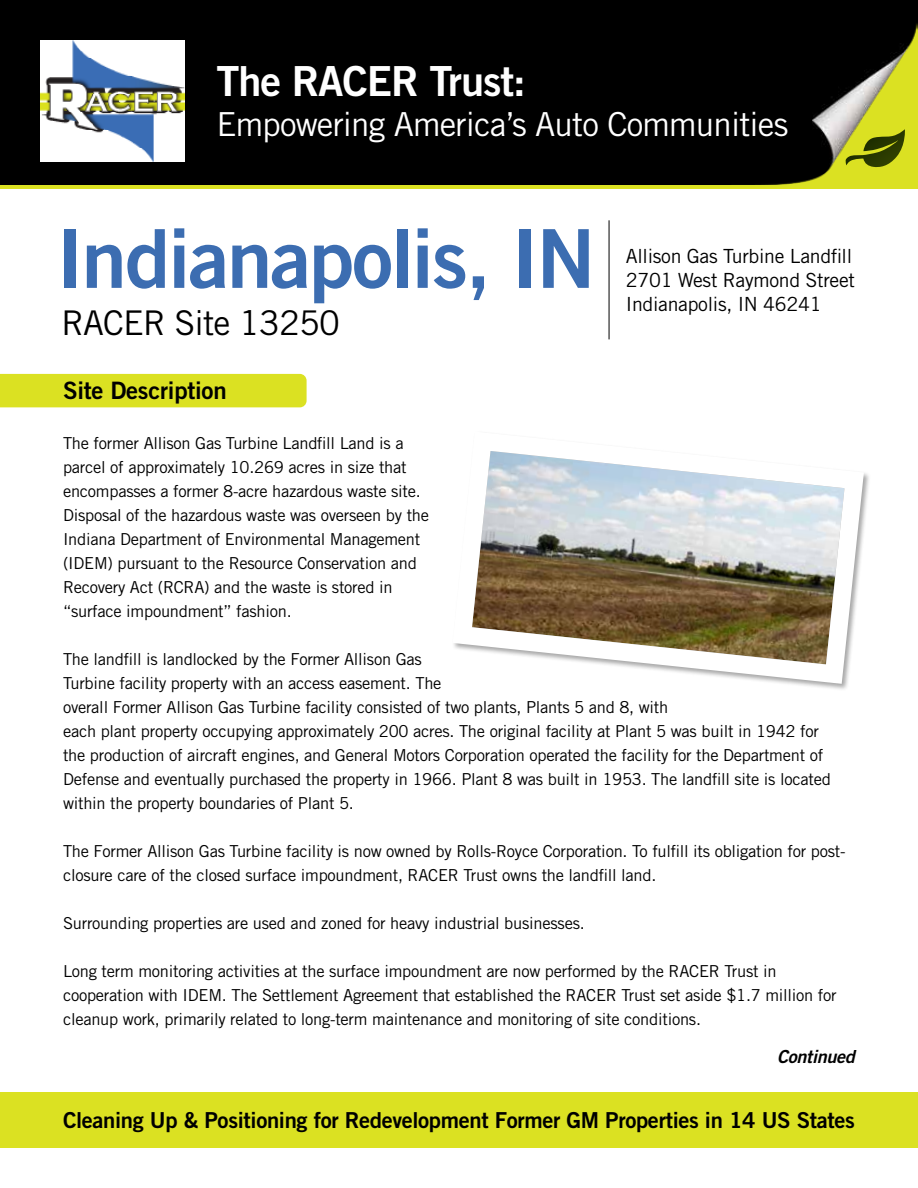
<style>
.page{position:relative;width:918px;height:1188px;background:#fff}
.page>*{position:absolute;margin:0;border:0;box-sizing:border-box;transform-origin:0 0}
.t1{font:81.3px "Trade Gothic LT Std Bd 2";letter-spacing:-.025em;color:#3c6db1}
.t2{font:41.4px "Trade Gothic LT Std Bd 2";letter-spacing:-.025em;color:#fff}
.t3{font:34.05px "Trade Gothic LT Std";letter-spacing:-.025em;color:#000}
.t4{font:33.15px "Trade Gothic LT Std";letter-spacing:-.025em;color:#fff}
.t5{font:24px "Trade Gothic LT Std Bd 2";letter-spacing:-.01em;color:#000}
.t6{font:22.05px "Trade Gothic LT Std Bd 2";letter-spacing:-.015em;color:#000}
.t7{font:19.5px/24px "Trade Gothic LT Std";letter-spacing:-.015em;color:#000}
.t8{font:18px "Trade Gothic LT Std Bd 2 Obl";letter-spacing:-.015em;color:#000}
.t9{font:16.5px/24px "Trade Gothic LT Std";letter-spacing:-.015em;color:#000}
</style>
<div class="page">
<div style="left:0;top:4px;width:918px;height:185px;background:#dbe122"></div>
<div style="left:0;top:0;width:918px;height:185px;background:#000"></div>
<div style="left:0;top:374px;width:307px;height:33px;background:#dbe122"></div>
<svg style="left:454px;top:451px;width:415px;height:238px"></svg>
<img style="left:41px;top:40px;width:144px;height:122px">
<svg style="left:846px;top:129px;width:60px;height:39px"></svg>
<div style="left:0;top:1092px;width:918px;height:56px;background:#dbe122"></div>
<hr style="left:609px;top:220px;width:1px;height:119px;background:#000">
<h2 class="t2" style="left:216px;top:56px;width:311px">The RACER Trust:</h2>
<h3 class="t4" style="left:216px;top:104px;width:574px">Empowering America’s Auto Communities</h3>
<h1 class="t1" style="left:57px;top:208px;width:540px">Indianapolis, IN</h1>
<h3 class="t3" style="left:61px;top:302px;width:280px">RACER Site 13250</h3>
<p class="t7" style="left:626px;top:244px;width:231px">Allison Gas Turbine Landfill<br>2701 West Raymond Street<br>Indianapolis, IN 46241</p>
<h3 class="t5" style="left:63px;top:376px;width:165px">Site Description</h3>
<p class="t9" style="left:63px;top:431px;width:368px">The former Allison Gas Turbine Landfill Land is a parcel of approximately 10.269 acres in size that encompasses a former 8-acre hazardous waste site.<br>Disposal of the hazardous waste was overseen by the Indiana Department of Environmental Management (IDEM) pursuant to the Resource Conservation and Recovery Act (RCRA) and the waste is stored in “surface impoundment” fashion.</p>
<p class="t9" style="left:63px;top:647px;width:769px">The landfill is landlocked by the Former Allison Gas<br>Turbine facility property with an access easement. The<br>overall Former Allison Gas Turbine facility consisted of two plants, Plants 5 and 8, with<br>each plant property occupying approximately 200 acres. The original facility at Plant 5 was built in 1942 for the production of aircraft engines, and General Motors Corporation operated the facility for the Department of Defense and eventually purchased the property in 1966. Plant 8 was built in 1953. The landfill site is located within the property boundaries of Plant 5.</p>
<p class="t9" style="left:63px;top:839px;width:784px">The Former Allison Gas Turbine facility is now owned by Rolls-Royce Corporation. To fulfill its obligation for post&shy;closure care of the closed surface impoundment, RACER Trust owns the landfill land.</p>
<p class="t9" style="left:63px;top:911px;width:523px">Surrounding properties are used and zoned for heavy industrial businesses.</p>
<p class="t9" style="left:63px;top:959px;width:775px">Long term monitoring activities at the surface impoundment are now performed by the RACER Trust in cooperation with IDEM. The Settlement Agreement that established the RACER Trust set aside $1.7 million for cleanup work, primarily related to long-term maintenance and monitoring of site conditions.</p>
<p class="t8" style="left:777px;top:1046px;width:79px">Continued</p>
<h3 class="t6" style="left:63px;top:1106px;width:794px">Cleaning Up &amp; Positioning for Redevelopment Former GM Properties in 14 US States</h3>
</div>
